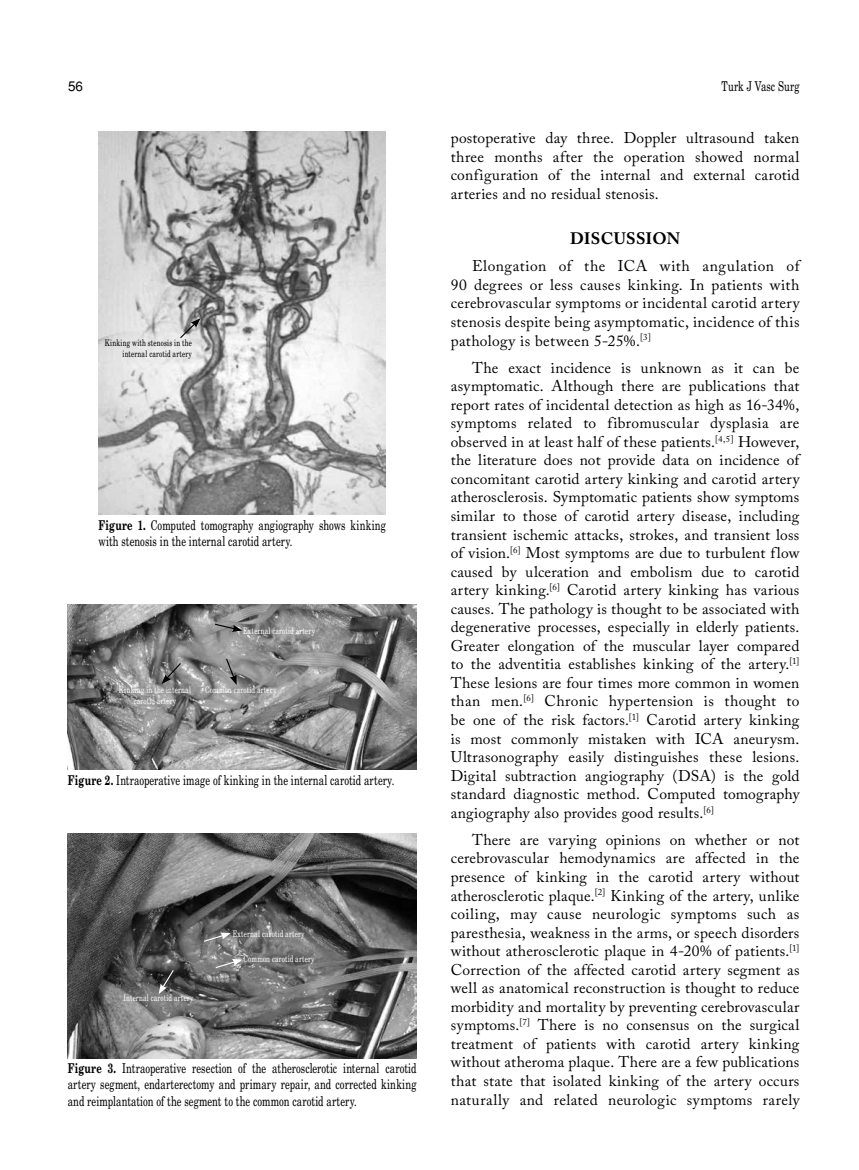
<style>
.page{position:relative;width:859px;height:1170px;background:#fff}
.page>*{position:absolute;margin:0;border:0;box-sizing:border-box;transform-origin:0 0}
.t1{font:700 16.5px "Adobe Caslon Pro";letter-spacing:.015em;color:#000}
.t2{font:15.45px/18.6px "Adobe Caslon Pro";letter-spacing:.02em;color:#000;text-align:justify}
.t3{font:13.5px/16.2px "Madison Tr";letter-spacing:.01em;color:#000}
.t4{font:13.5px "Helvetica Normal Tr";color:#000}
.t5{font:9px "Madison Tr";letter-spacing:.025em;color:#fff}
.t6{font:9px/10.8px "Madison Tr";letter-spacing:.025em;color:#000;text-align:right}
.s1{font-family:"Madison Bold Tr"}
</style>
<div class="page">
<img style="left:99px;top:132px;width:287px;height:382px">
<svg style="left:179px;top:318px;width:21px;height:21px"></svg>
<img style="left:68px;top:604px;width:349px;height:165px">
<svg style="left:214px;top:623px;width:28px;height:9px"></svg>
<svg style="left:162px;top:661px;width:20px;height:23px"></svg>
<svg style="left:225px;top:657px;width:12px;height:28px"></svg>
<img style="left:68px;top:833px;width:349px;height:225px">
<svg style="left:159px;top:968px;width:16px;height:26px"></svg>
<svg style="left:214px;top:958px;width:28px;height:10px"></svg>
<svg style="left:203px;top:932px;width:28px;height:10px"></svg>
<p class="t4" style="left:68px;top:78px;width:17px">56</p>
<p class="t3" style="left:721px;top:78px;width:80px">Turk J Vasc Surg</p>
<p class="t2" style="left:451px;top:129px;width:350px">postoperative day three. Doppler ultrasound taken three months after the operation showed normal configuration of the internal and external carotid arteries and no residual stenosis.</p>
<p class="t1" style="left:570px;top:229px;width:112px">DISCUSSION</p>
<p class="t2" style="left:451px;top:257px;width:350px;text-indent:21px">Elongation of the ICA with angulation of 90 degrees or less causes kinking. In patients with cerebrovascular symptoms or incidental carotid artery stenosis despite being asymptomatic, incidence of this pathology is between 5-25%.<sup>[3]</sup></p>
<p class="t2" style="left:451px;top:358px;width:350px;text-indent:21px">The exact incidence is unknown as it can be asymptomatic. Although there are publications that report rates of incidental detection as high as 16-34%, symptoms related to fibromuscular dysplasia are observed in at least half of these patients.<sup>[4,5]</sup> However, the literature does not provide data on incidence of concomitant carotid artery kinking and carotid artery atherosclerosis. Symptomatic patients show symptoms similar to those of carotid artery disease, including transient ischemic attacks, strokes, and transient loss of vision.<sup>[6]</sup> Most symptoms are due to turbulent flow caused by ulceration and embolism due to carotid artery kinking.<sup>[6]</sup> Carotid artery kinking has various causes. The pathology is thought to be associated with degenerative processes, especially in elderly patients.<br>Greater elongation of the muscular layer compared to the adventitia establishes kinking of the artery.<sup>[1] </sup>These lesions are four times more common in women than men.<sup>[6]</sup> Chronic hypertension is thought to be one of the risk factors.<sup>[1]</sup> Carotid artery kinking is most commonly mistaken with ICA aneurysm.<br>Ultrasonography easily distinguishes these lesions.<br>Digital subtraction angiography (DSA) is the gold standard diagnostic method. Computed tomography angiography also provides good results.<sup>[6]</sup></p>
<p class="t2" style="left:451px;top:830px;width:350px;text-indent:21px">There are varying opinions on whether or not cerebrovascular hemodynamics are affected in the presence of kinking in the carotid artery without atherosclerotic plaque.<sup>[2]</sup> Kinking of the artery, unlike coiling, may cause neurologic symptoms such as paresthesia, weakness in the arms, or speech disorders without atherosclerotic plaque in 4-20% of patients.<sup>[1] </sup>Correction of the affected carotid artery segment as well as anatomical reconstruction is thought to reduce morbidity and mortality by preventing cerebrovascular symptoms.<sup>[7]</sup> There is no consensus on the surgical treatment of patients with carotid artery kinking without atheroma plaque. There are a few publications that state that isolated kinking of the artery occurs naturally and related neurologic symptoms rarely</p>
<p class="t6" style="left:105px;top:337px;width:89px">Kinking with stenosis in the internal carotid artery</p>
<p class="t3" style="left:99px;top:516px;width:289px"><span class="s1">Figure 1.</span> Computed tomography angiography shows kinking with stenosis in the internal carotid artery.</p>
<p class="t5" style="left:243px;top:625px;width:73px">External carotid artery</p>
<p class="t5" style="left:119px;top:684px;width:74px">Kinking in the internal</p>
<p class="t5" style="left:205px;top:684px;width:73px">Common carotid artery</p>
<p class="t5" style="left:134px;top:694px;width:44px">carotid artery</p>
<p class="t3" style="left:68px;top:772px;width:328px"><span class="s1">Figure 2.</span> Intraoperative image of kinking in the internal carotid artery.</p>
<p class="t5" style="left:233px;top:928px;width:73px">External carotid artery</p>
<p class="t5" style="left:243px;top:952px;width:73px">Common carotid artery</p>
<p class="t5" style="left:123px;top:992px;width:72px">Internal carotid artery</p>
<p class="t3" style="left:68px;top:1059px;width:350px;text-align:justify"><span class="s1">Figure 3.</span> Intraoperative resection of the atherosclerotic internal carotid artery segment, endarterectomy and primary repair, and corrected kinking and reimplantation of the segment to the common carotid artery.</p>
</div>
